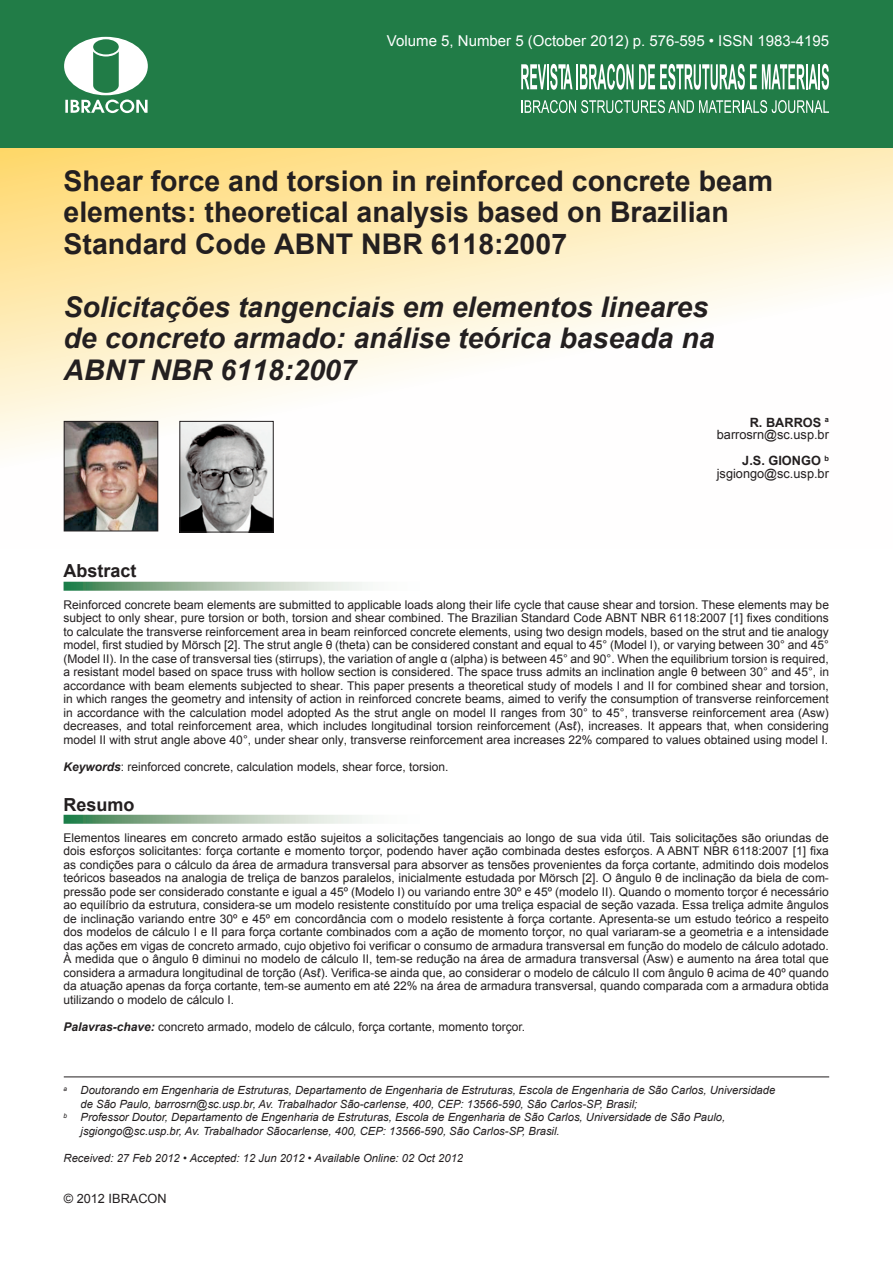
<style>
.page{position:relative;width:893px;height:1263px;background:#fff}
.page>*{position:absolute;margin:0;border:0;box-sizing:border-box;transform-origin:0 0}
.t1{font:700 28.5px/31.5px "Arial";color:#231f20}
.t2{font:italic 700 28.5px/31.5px "Arial";color:#231f20}
.t3{font:700 18px "Arial";color:#231f20}
.t4{font:15px "Arial";color:#fff}
.t5{font:12.75px/12.8px "Arial";color:#231f20;text-align:right}
.t6{font:12px/13.5px "Arial";color:#231f20;text-align:justify}
.t7{font:italic 11.25px "Arial";color:#231f20}
.s1{font-weight:700}
.s2{font-weight:700;font-style:italic}
</style>
<div class="page">
<svg style="left:0;top:148px;width:893px;height:385px"></svg>
<div style="left:0;top:0;width:893px;height:148px;background:#217c47"></div>
<svg style="left:64px;top:37px;width:84px;height:76px"></svg>
<svg style="left:521px;top:64px;width:51px;height:26px"></svg>
<hr style="left:576px;top:64px;width:2px;height:25px;background:#fff">
<svg style="left:580px;top:64px;width:249px;height:26px"></svg>
<svg style="left:521px;top:100px;width:308px;height:13px"></svg>
<hr style="left:64px;top:1076px;width:765px;height:1px;background:#231f20">
<svg style="left:64px;top:582px;width:299px;height:9px;background:#a5c1a9"></svg>
<svg style="left:64px;top:815px;width:299px;height:9px;background:#a4c0a9"></svg>
<img style="left:66px;top:423px;width:90px;height:106px">
<div style="left:64px;top:421px;width:94px;height:110px;border:1px solid #231f20"></div>
<img style="left:181px;top:423px;width:91px;height:107px">
<div style="left:179px;top:421px;width:95px;height:111px;border:1px solid #231f20"></div>
<p class="t4" style="left:387px;top:31px;width:444px">Volume 5, Number 5 (October 2012) p. 576-595 • ISSN 1983-4195</p>
<h1 class="t1" style="left:64px;top:166px;width:711px">Shear force and torsion in reinforced concrete beam elements: theoretical analysis based on Brazilian<br>Standard Code ABNT NBR 6118:2007</h1>
<h1 class="t2" style="left:64px;top:292px;width:652px">Solicitações tangenciais em elementos lineares de concreto armado: análise teórica baseada na<br>ABNT NBR 6118:2007</h1>
<h2 class="t3" style="left:64px;top:559px;width:75px">Abstract</h2>
<p class="t5" style="left:717px;top:416px;width:114px"><span class="s1">R. BARROS</span> <sup>a </sup>barrosrn@sc.usp.br</p>
<p class="t5" style="left:717px;top:454px;width:114px"><span class="s1">J.S. GIONGO</span> <sup>b </sup>jsgiongo@sc.usp.br</p>
<p class="t6" style="left:64px;top:598px;width:767px">Reinforced concrete beam elements are submitted to applicable loads along their life cycle that cause shear and torsion. These elements may be subject to only shear, pure torsion or both, torsion and shear combined. The Brazilian Standard Code ABNT NBR 6118:2007 [1] fixes conditions to calculate the transverse reinforcement area in beam reinforced concrete elements, using two design models, based on the strut and tie analogy model, first studied by Mörsch [2]. The strut angle θ (theta) can be considered constant and equal to 45° (Model I), or varying between 30° and 45° (Model II). In the case of transversal ties (stirrups), the variation of angle α (alpha) is between 45° and 90°. When the equilibrium torsion is required, a resistant model based on space truss with hollow section is considered. The space truss admits an inclination angle θ between 30° and 45°, in accordance with beam elements subjected to shear. This paper presents a theoretical study of models I and II for combined shear and torsion, in which ranges the geometry and intensity of action in reinforced concrete beams, aimed to verify the consumption of transverse reinforcement in accordance with the calculation model adopted As the strut angle on model II ranges from 30° to 45°, transverse reinforcement area (Asw) decreases, and total reinforcement area, which includes longitudinal torsion reinforcement (Asℓ), increases. It appears that, when considering model II with strut angle above 40°, under shear only, transverse reinforcement area increases 22% compared to values obtained using model I.</p>
<p class="t6" style="left:64px;top:760px;width:386px"><span class="s2">Keywords</span>: reinforced concrete, calculation models, shear force, torsion.</p>
<h2 class="t3" style="left:64px;top:792px;width:73px">Resumo</h2>
<p class="t6" style="left:64px;top:831px;width:767px">Elementos lineares em concreto armado estão sujeitos a solicitações tangenciais ao longo de sua vida útil. Tais solicitações são oriundas de dois esforços solicitantes: força cortante e momento torçor, podendo haver ação combinada destes esforços. A ABNT NBR 6118:2007 [1] fixa as condições para o cálculo da área de armadura transversal para absorver as tensões provenientes da força cortante, admitindo dois modelos teóricos baseados na analogia de treliça de banzos paralelos, inicialmente estudada por Mörsch [2]. O ângulo θ de inclinação da biela de com&shy;pressão pode ser considerado constante e igual a 45º (Modelo I) ou variando entre 30º e 45º (modelo II). Quando o momento torçor é necessário ao equilíbrio da estrutura, considera-se um modelo resistente constituído por uma treliça espacial de seção vazada. Essa treliça admite ângulos de inclinação variando entre 30º e 45º em concordância com o modelo resistente à força cortante. Apresenta-se um estudo teórico a respeito dos modelos de cálculo I e II para força cortante combinados com a ação de momento torçor, no qual variaram-se a geometria e a intensidade das ações em vigas de concreto armado, cujo objetivo foi verificar o consumo de armadura transversal em função do modelo de cálculo adotado.<br>À medida que o ângulo θ diminui no modelo de cálculo II, tem-se redução na área de armadura transversal (Asw) e aumento na área total que considera a armadura longitudinal de torção (Asℓ). Verifica-se ainda que, ao considerar o modelo de cálculo II com ângulo θ acima de 40º quando da atuação apenas da força cortante, tem-se aumento em até 22% na área de armadura transversal, quando comparada com a armadura obtida utilizando o modelo de cálculo I.</p>
<p class="t6" style="left:64px;top:1020px;width:463px"><span class="s2">Palavras-chave:</span> concreto armado, modelo de cálculo, força cortante, momento torçor.</p>
<p class="t7" style="left:64px;top:1083px;width:713px"><sup>a</sup> Doutorando em Engenharia de Estruturas, Departamento de Engenharia de Estruturas, Escola de Engenharia de São Carlos, Universidade</p>
<p class="t7" style="left:81px;top:1096px;width:558px">de São Paulo, barrosrn@sc.usp.br, Av. Trabalhador São-carlense, 400, CEP: 13566-590, São Carlos-SP, Brasil;</p>
<p class="t7" style="left:64px;top:1110px;width:663px"><sup>b</sup> Professor Doutor, Departamento de Engenharia de Estruturas, Escola de Engenharia de São Carlos, Universidade de São Paulo,</p>
<p class="t7" style="left:81px;top:1123px;width:481px">jsgiongo@sc.usp.br, Av. Trabalhador Sãocarlense, 400, CEP: 13566-590, São Carlos-SP, Brasil.</p>
<p class="t7" style="left:64px;top:1150px;width:401px">Received: 27 Feb 2012 • Accepted: 12 Jun 2012 • Available Online: 02 Oct 2012</p>
<p class="t5" style="left:64px;top:1192px;width:104px">© 2012 IBRACON</p>
</div>
